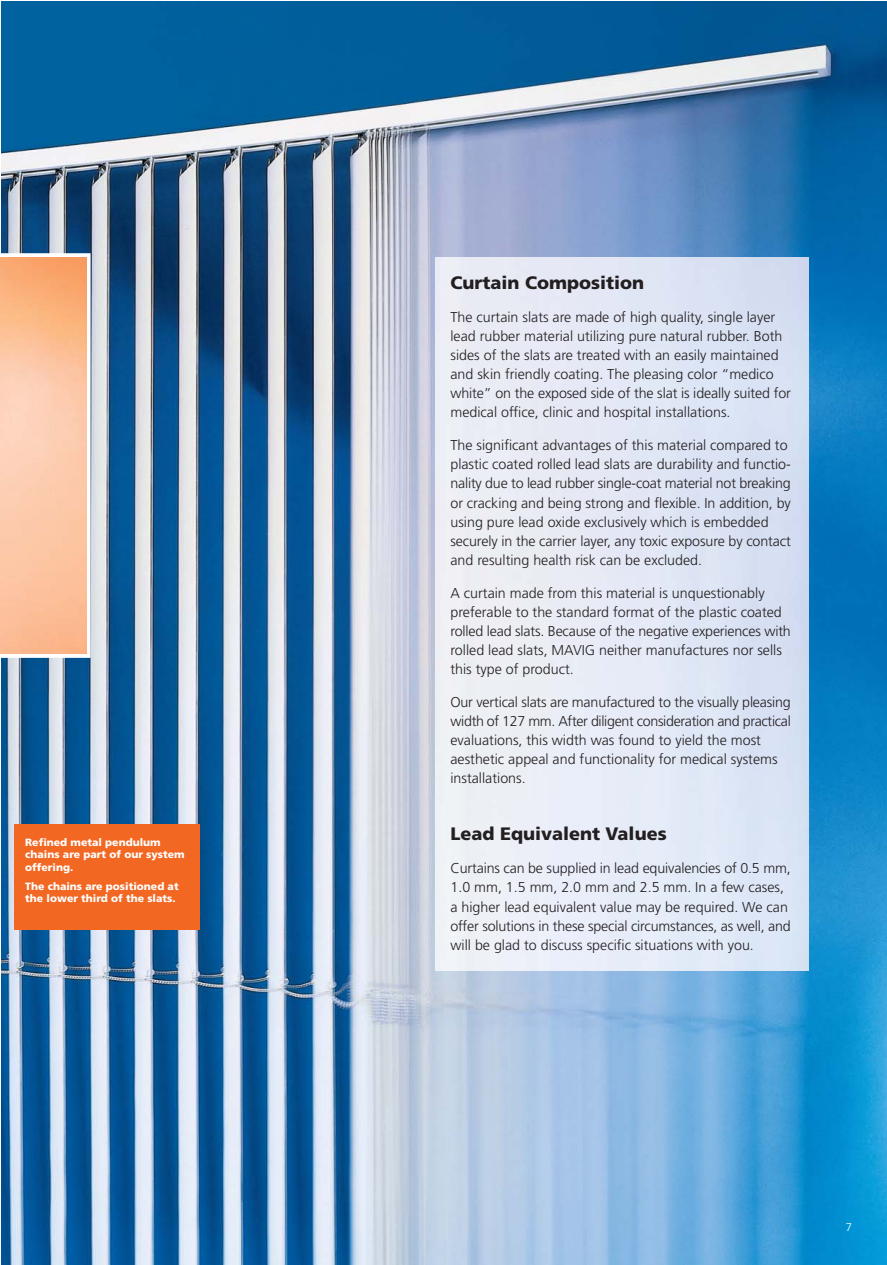
<style>
.page{position:relative;width:887px;height:1265px;background:#fff}
.page>*{position:absolute;margin:0;border:0;box-sizing:border-box;transform-origin:0 0}
.t1{font:900 18px "Frutiger";color:#231f20}
.t2{font:300 14.25px/19px "Frutiger";color:#231f20}
.t3{font:300 11.25px "Frutiger";color:#fff}
.t4{font:900 10.5px/12.6px "Frutiger";color:#fff}
</style>
<div class="page">
<img style="left:1px;top:2px;width:885px;height:1262px">
<div style="left:14px;top:824px;width:185px;height:105px;background:#f26722"></div>
<svg style="left:0;top:253px;width:91px;height:405px"></svg>
<img style="left:0;top:257px;width:86px;height:396px">
<img style="left:435px;top:257px;width:373px;height:713px">
<p class="t4" style="left:25px;top:836px;width:161px">Refined metal pendulum chains are part of our system offering.</p>
<p class="t4" style="left:25px;top:880px;width:155px">The chains are positioned at the lower third of the slats.</p>
<p class="t1" style="left:450px;top:275px;width:195px">Curtain Composition</p>
<p class="t2" style="left:450px;top:309px;width:342px">The curtain slats are made of high quality, single layer lead rubber material utilizing pure natural rubber. Both sides of the slats are treated with an easily maintained and skin friendly coating. The pleasing color “medico white” on the exposed side of the slat is ideally suited for medical office, clinic and hospital installations.</p>
<p class="t2" style="left:450px;top:437px;width:342px">The significant advantages of this material compared to plastic coated rolled lead slats are durability and functio&shy;nality due to lead rubber single-coat material not breaking or cracking and being strong and flexible. In addition, by using pure lead oxide exclusively which is embedded securely in the carrier layer, any toxic exposure by contact and resulting health risk can be excluded.</p>
<p class="t2" style="left:450px;top:584px;width:342px">A curtain made from this material is unquestionably preferable to the standard format of the plastic coated rolled lead slats. Because of the negative experiences with rolled lead slats, MAVIG neither manufactures nor sells this type of product.</p>
<p class="t2" style="left:450px;top:693px;width:342px">Our vertical slats are manufactured to the visually pleasing width of 127 mm. After diligent consideration and practical evaluations, this width was found to yield the most aesthetic appeal and functionality for medical systems installations.</p>
<p class="t1" style="left:450px;top:827px;width:218px">Lead Equivalent Values</p>
<p class="t2" style="left:450px;top:860px;width:342px">Curtains can be supplied in lead equivalencies of 0.5 mm, 1.0 mm, 1.5 mm, 2.0 mm and 2.5 mm. In a few cases, a higher lead equivalent value may be required. We can offer solutions in these special circumstances, as well, and will be glad to discuss specific situations with you.</p>
<p class="t3" style="left:845px;top:1222px;width:8px">7</p>
</div>
